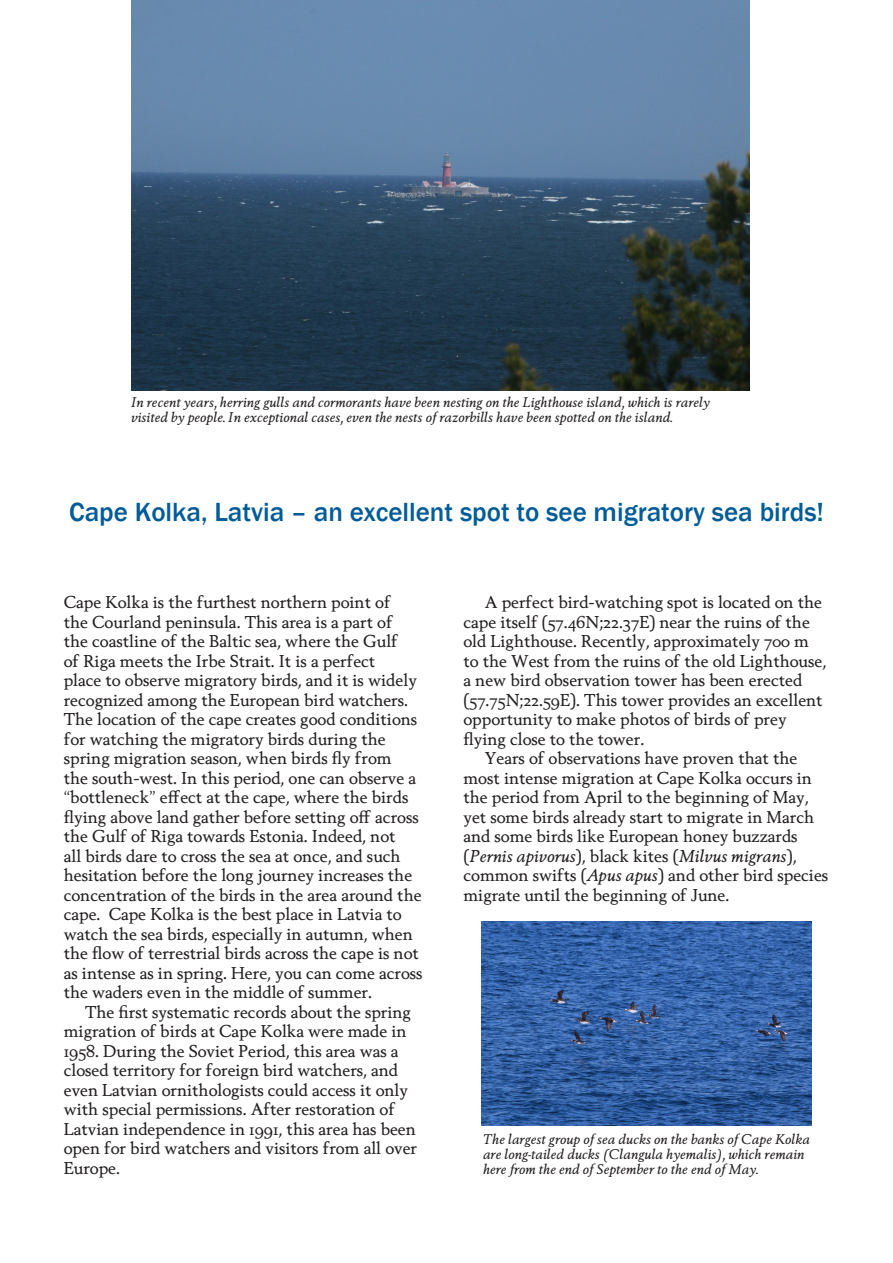
<style>
.page{position:relative;width:893px;height:1263px;background:#fff}
.page>*{position:absolute;margin:0;border:0;box-sizing:border-box;transform-origin:0 0}
.Rubrik{font:500 27px "Franklin Gothic";color:#005c98}
.Brödtext{font:16.5px/19.5px "Berling Nova Text Pro";color:#231f20}
._1_a_rad{font:16.5px/19.5px "Berling Nova Text Pro";color:#231f20}
.Bildtext{font:italic 13.5px/15px "Berling Nova Text Pro";color:#231f20}
._1_a_rad-2{font:italic 13.5px/15px "Berling Nova Text Pro";color:#231f20}
.s1{font-style:italic}
</style>
<div class="page">
<img style="left:482px;top:922px;width:330px;height:203px">
<img style="left:131px;top:0;width:618px;height:391px">
<p class="Bildtext" style="left:131px;top:395px;width:580px">In recent years, herring gulls and cormorants have been nesting on the Lighthouse island, which is rarely visited by people. In exceptional cases, even the nests of razorbills have been spotted on the island.</p>
<p class="Rubrik" style="left:69px;top:495px;width:756px">Cape Kolka, Latvia – an excellent spot to see migratory sea birds!</p>
<p class="_1_a_rad" style="left:64px;top:592px;width:360px">Cape Kolka is the furthest northern point of<br>the Courland peninsula. This area is a part of<br>the coastline of the Baltic sea, where the Gulf<br>of Riga meets the Irbe Strait. It is a perfect<br>place to observe migratory birds, and it is widely recognized among the European bird watchers.<br>The location of the cape creates good conditions for watching the migratory birds during the spring migration season, when birds fly from<br>the south-west. In this period, one can observe a “bottleneck” effect at the cape, where the birds flying above land gather before setting off across the Gulf of Riga towards Estonia. Indeed, not<br>all birds dare to cross the sea at once, and such hesitation before the long journey increases the concentration of the birds in the area around the cape. Cape Kolka is the best place in Latvia to watch the sea birds, especially in autumn, when the flow of terrestrial birds across the cape is not as intense as in spring. Here, you can come across the waders even in the middle of summer.</p>
<p class="Brödtext" style="left:64px;top:1002px;width:355px;text-indent:21px">The first systematic records about the spring migration of birds at Cape Kolka were made in 1958. During the Soviet Period, this area was a closed territory for foreign bird watchers, and even Latvian ornithologists could access it only with special permissions. After restoration of Latvian independence in 1991, this area has been open for bird watchers and visitors from all over Europe.</p>
<p class="Brödtext" style="left:463px;top:592px;width:364px;text-indent:21px">A perfect bird-watching spot is located on the cape itself (57.46N;22.37E) near the ruins of the old Lighthouse. Recently, approximately 700 m to the West from the ruins of the old Lighthouse, a new bird observation tower has been erected (57.75N;22.59E). This tower provides an excellent opportunity to make photos of birds of prey flying close to the tower.</p>
<p class="Brödtext" style="left:463px;top:748px;width:366px;text-indent:21px">Years of observations have proven that the most intense migration at Cape Kolka occurs in the period from April to the beginning of May, yet some birds already start to migrate in March and some birds like European honey buzzards (<span class="s1">Pernis apivorus</span>), black kites (<span class="s1">Milvus migrans</span>), common swifts (<span class="s1">Apus apus</span>) and other bird species migrate until the beginning of June.</p>
<p class="_1_a_rad-2" style="left:483px;top:1132px;width:328px">The largest group of sea ducks on the banks of Cape Kolka are long-tailed ducks (Clangula hyemalis), which remain here from the end of September to the end of May.</p>
</div>
